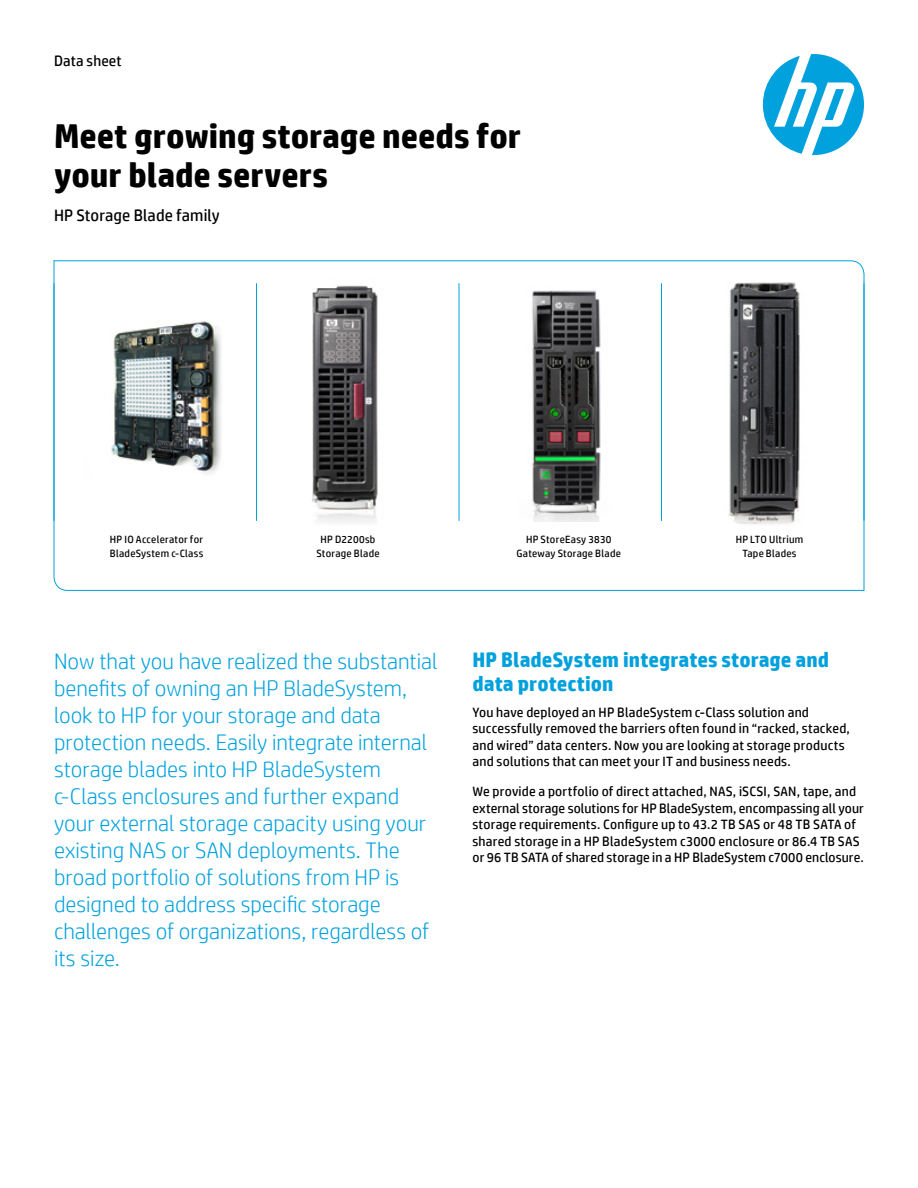
<style>
.page{position:relative;width:918px;height:1188px;background:#fff}
.page>*{position:absolute;margin:0;border:0;box-sizing:border-box;transform-origin:0 0}
.t1{font:700 34.5px/39px "HP Simplified";color:#000}
.t2{font:300 22.5px/27px "HP Simplified";color:#00a1dd}
.t3{font:700 21px/24px "HP Simplified";color:#00a1dd}
.t4{font:16.5px "HP Simplified";letter-spacing:.005em;color:#000}
.t5{font:15px "HP Simplified";letter-spacing:.01em;color:#000}
.t6{font:13.5px/16.5px "HP Simplified";letter-spacing:.015em;color:#000}
.t7{font:10.5px/13.5px "HP Simplified";letter-spacing:.025em;color:#000;text-align:center}
</style>
<div class="page">
<svg style="left:53px;top:260px;width:812px;height:331px"></svg>
<img style="left:85px;top:291px;width:141px;height:208px">
<img style="left:295px;top:269px;width:100px;height:257px">
<img style="left:518px;top:278px;width:97px;height:243px">
<img style="left:716px;top:274px;width:96px;height:252px">
<svg style="left:763px;top:54px;width:101px;height:101px"></svg>
<hr style="left:256px;top:283px;width:1px;height:238px;background:#00a1dd">
<hr style="left:54px;top:283px;width:1px;height:238px;background:#00a1dd">
<hr style="left:864px;top:283px;width:1px;height:238px;background:#00a1dd">
<hr style="left:459px;top:283px;width:1px;height:238px;background:#00a1dd">
<hr style="left:661px;top:283px;width:1px;height:238px;background:#00a1dd">
<p class="t5" style="left:54px;top:52px;width:69px">Data sheet</p>
<h1 class="t1" style="left:54px;top:116px;width:469px">Meet growing storage needs for your blade servers</h1>
<p class="t4" style="left:54px;top:206px;width:167px">HP Storage Blade family</p>
<p class="t7" style="left:110px;top:533px;width:95px;text-align:left">HP IO Accelerator for<br>BladeSystem c-Class</p>
<p class="t7" style="left:316px;top:533px;width:65px">HP D2200sb<br>Storage Blade</p>
<p class="t7" style="left:517px;top:533px;width:106px">HP StoreEasy 3830<br>Gateway Storage Blade</p>
<p class="t7" style="left:736px;top:533px;width:69px">HP LTO Ultrium<br>Tape Blades</p>
<p class="t2" style="left:54px;top:647px;width:385px">Now that you have realized the substantial benefits of owning an HP BladeSystem, look to HP for your storage and data protection needs. Easily integrate internal storage blades into HP BladeSystem c-Class enclosures and further expand your external storage capacity using your existing NAS or SAN deployments. The broad portfolio of solutions from HP is designed to address specific storage challenges of organizations, regardless of its size.</p>
<h3 class="t3" style="left:472px;top:648px;width:358px">HP BladeSystem integrates storage and data protection</h3>
<p class="t6" style="left:472px;top:704px;width:379px">You have deployed an HP BladeSystem c-Class solution and successfully removed the barriers often found in “racked, stacked, and wired” data centers. Now you are looking at storage products and solutions that can meet your IT and business needs.</p>
<p class="t6" style="left:472px;top:783px;width:393px">We provide a portfolio of direct attached, NAS, iSCSI, SAN, tape, and external storage solutions for HP BladeSystem, encompassing all your storage requirements. Configure up to 43.2 TB SAS or 48 TB SATA of shared storage in a HP BladeSystem c3000 enclosure or 86.4 TB SAS or 96 TB SATA of shared storage in a HP BladeSystem c7000 enclosure.</p>
</div>
